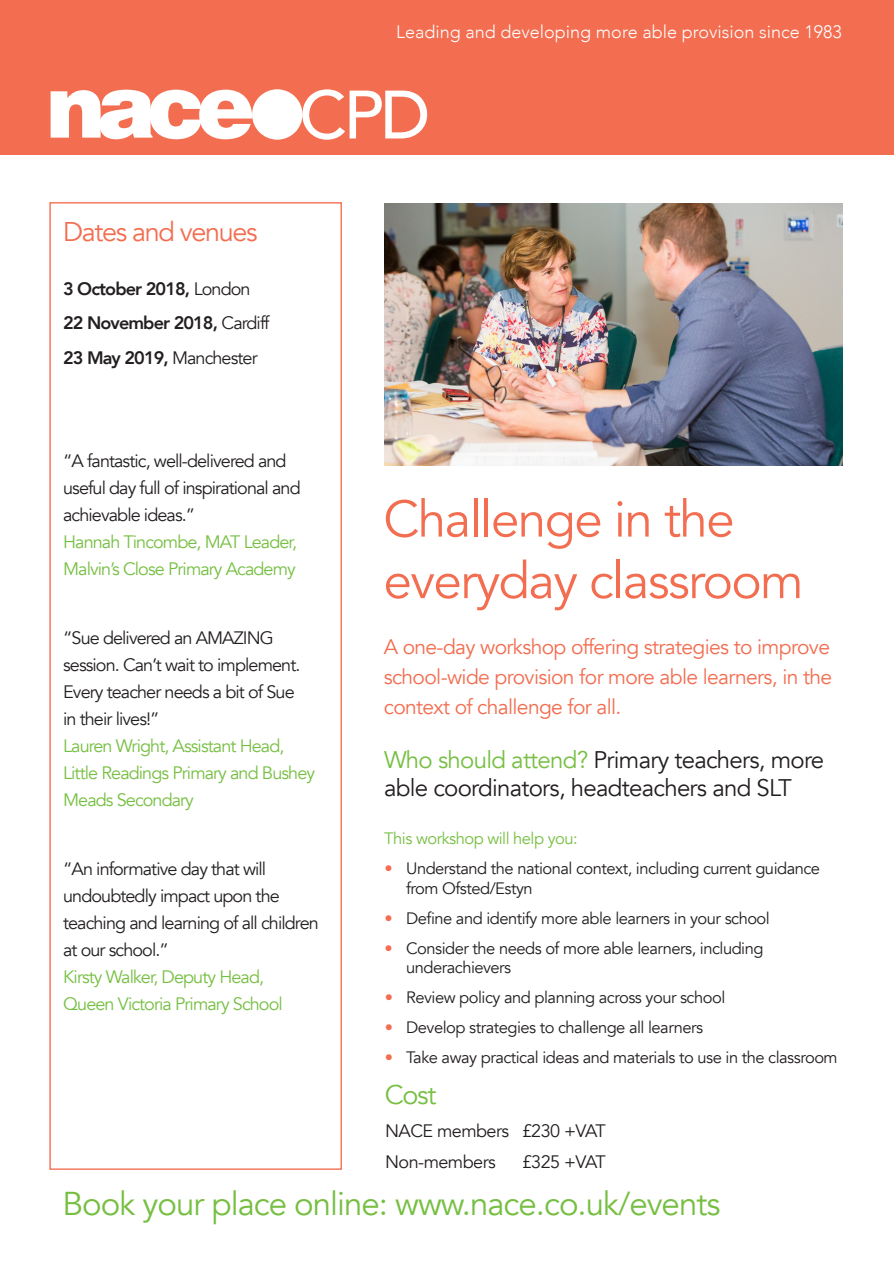
<style>
.page{position:relative;width:894px;height:1263px;background:#fff}
.page>*{position:absolute;margin:0;border:0;box-sizing:border-box;transform-origin:0 0}
.t1{font:51px/61.5px "Avenir";letter-spacing:-.03em;color:#f36d50}
.t2{font:33px "Avenir";letter-spacing:-.03em;color:#76bf42}
.t3{font:27px "Avenir";letter-spacing:-.05em;color:#f36d50}
.t4{font:27px "Avenir";color:#76bf42}
.t5{font:24px/28.5px "Avenir";letter-spacing:-.03em;color:#231f20}
.t6{font:21px/30px "Avenir";letter-spacing:-.03em;color:#f36d50;text-align:justify}
.t7{font:18px/27px "Avenir";letter-spacing:-.05em;color:#231f20}
.t8{font:18px/27px "Avenir";letter-spacing:-.05em;color:#76bf42}
.t9{font:800 18px/34.5px "Avenir";letter-spacing:-.05em;color:#231f20}
.t10{font:300 18px "Avenir";color:#fff}
.t11{font:18px/31.5px "Avenir";letter-spacing:-.03em;color:#231f20}
.t12{font:16.5px/19.5px "Avenir";letter-spacing:-.03em;color:#231f20}
.t13{font:16.5px "Avenir";letter-spacing:-.03em;color:#76bf42}
.s1{font-weight:400}
.s2{color:#76bf42}
.s3{color:#f36d50}
</style>
<div class="page">
<div style="left:0;top:0;width:894px;height:154px;background:#f36d50"></div>
<img style="left:384px;top:203px;width:458px;height:262px">
<svg style="left:51px;top:89px;width:376px;height:51px"></svg>
<p class="t10" style="left:396px;top:21px;width:447px">Leading and developing more able provision since 1983</p>
<h3 class="t3" style="left:63px;top:215px;width:196px">Dates and venues</h3>
<p class="t9" style="left:63px;top:271px;width:208px">3 October 2018, <span class="s1">London<br></span>22 November 2018, <span class="s1">Cardiff<br></span>23 May 2019, <span class="s1">Manchester</span></p>
<p class="t7" style="left:63px;top:448px;width:239px">“A fantastic, well-delivered and useful day full of inspirational and achievable ideas.”</p>
<p class="t8" style="left:63px;top:529px;width:235px">Hannah Tincombe, MAT Leader,<br>Malvin’s Close Primary Academy</p>
<p class="t7" style="left:63px;top:625px;width:239px">“Sue delivered an AMAZING session. Can’t wait to implement.<br>Every teacher needs a bit of Sue in their lives!”</p>
<p class="t8" style="left:63px;top:733px;width:253px">Lauren Wright, Assistant Head,<br>Little Readings Primary and Bushey<br>Meads Secondary</p>
<p class="t7" style="left:63px;top:856px;width:257px">“An informative day that will undoubtedly impact upon the teaching and learning of all children at our school.”</p>
<p class="t8" style="left:63px;top:964px;width:221px">Kirsty Walker, Deputy Head,<br>Queen Victoria Primary School</p>
<h1 class="t1" style="left:383px;top:489px;width:422px">Challenge in the everyday classroom</h1>
<p class="t6" style="left:384px;top:632px;width:450px">A one-day workshop offering strategies to improve school-wide provision for more able learners, in the context of challenge for all.</p>
<h3 class="t5" style="left:384px;top:745px;width:442px"><span class="s2">Who should attend?</span> Primary teachers, more able coordinators, headteachers and SLT</h3>
<p class="t13" style="left:384px;top:829px;width:195px">This workshop will help you:</p>
<p class="t12" style="left:406px;top:859px;width:415px;text-indent:-22px"><span class="s3">•</span> Understand the national context, including current guidance from Ofsted/Estyn</p>
<p class="t12" style="left:384px;top:908px;width:387px"><span class="s3">•</span> Define and identify more able learners in your school</p>
<p class="t12" style="left:406px;top:938px;width:359px;text-indent:-22px"><span class="s3">•</span> Consider the needs of more able learners, including underachievers</p>
<p class="t12" style="left:384px;top:988px;width:342px"><span class="s3">•</span> Review policy and planning across your school</p>
<p class="t12" style="left:385px;top:1018px;width:320px"><span class="s3">•</span> Develop strategies to challenge all learners</p>
<p class="t12" style="left:385px;top:1048px;width:454px"><span class="s3">•</span> Take away practical ideas and materials to use in the classroom</p>
<h3 class="t4" style="left:385px;top:1078px;width:53px">Cost</h3>
<p class="t11" style="left:385px;top:1115px;width:222px">NACE members £230 +VAT<br>Non-members</p>
<p class="t7" style="left:521px;top:1149px;width:86px">£325 +VAT</p>
<h2 class="t2" style="left:62px;top:1183px;width:659px">Book your place online: www.nace.co.uk/events</h2>
</div>
